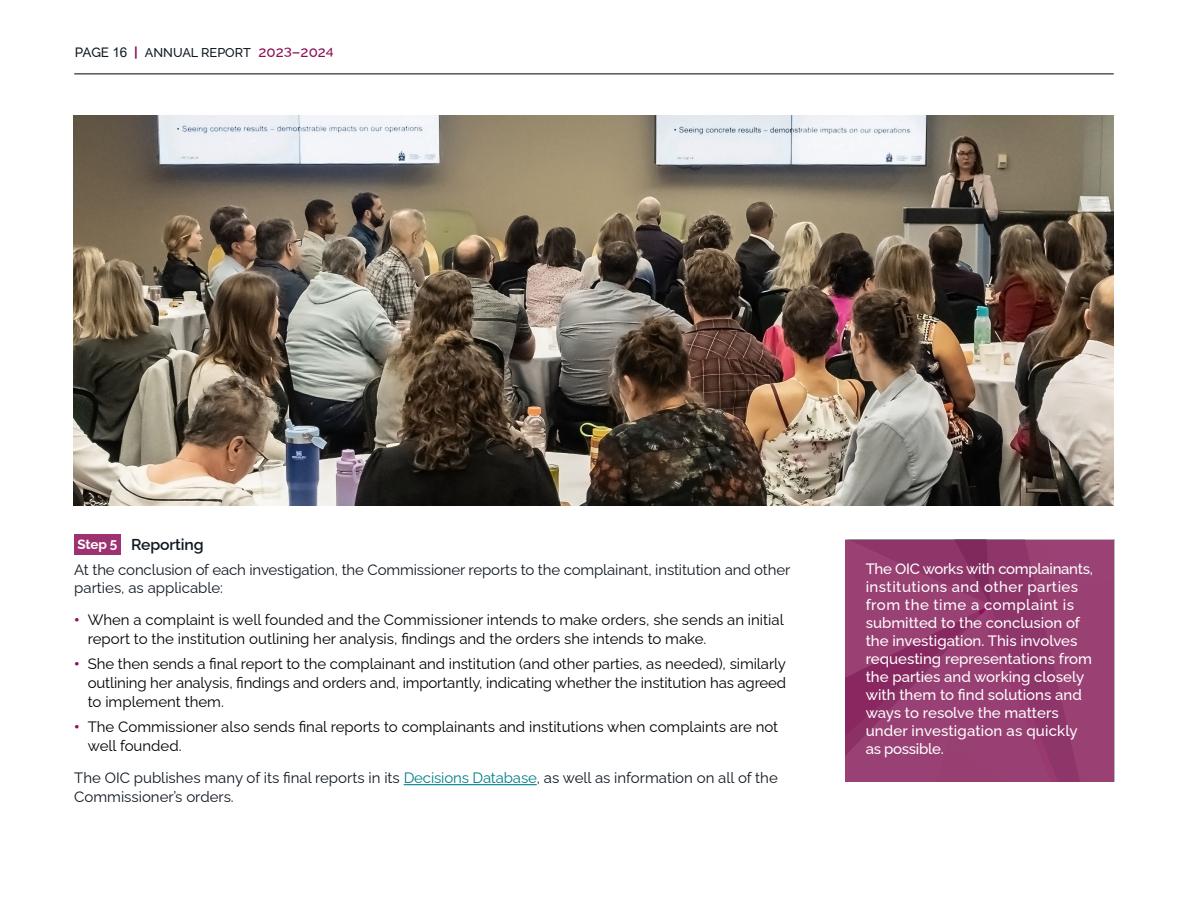
<style>
.page{position:relative;width:1188px;height:918px;background:#fff}
.page>*{position:absolute;margin:0;border:0;box-sizing:border-box;transform-origin:0 0}
.t1{font:600 15.75px "Raleway";letter-spacing:-.01em;color:#101820}
.t2{font:15px/18.8px "Raleway";color:#000}
.t3{font:500 15px/18px "Raleway";color:#fff}
.t4{font:15px/18.5px "Raleway";letter-spacing:-.01em;color:#101820}
.t5{font:700 13.5px "Raleway";color:#fff}
.t6{font:500 12.75px "Raleway";color:#101820}
.s1{font-size:13.5px}
.s2{font-family:"Arial";font-weight:400;font-size:13.5px}
.s3{font-weight:700;font-size:13.5px;color:#8d0e57}
.s4{font-size:15px;color:#8d0e57}
.s5{color:#8d0e57}
.s6{font-size:12.45px;color:#8d0e57}
.s7{font-weight:900;color:#8d0e57}
.s8{color:#00808a}
</style>
<div class="page">
<hr style="left:74px;top:74px;width:1040px;height:1px;background:#000">
<div style="left:74px;top:534px;width:47px;height:21px;background:#9e3270"></div>
<hr style="left:404px;top:784px;width:133px;height:1px;background:#00808a">
<img style="left:74px;top:115px;width:1040px;height:390px">
<svg style="left:845px;top:540px;width:269px;height:242px;background:#953c6f"></svg>
<p class="t6" style="left:75px;top:42px;width:261px"><span class="s1">PAGE</span> <span class="s2">16</span> <span class="s3">|</span> ANNUAL REPORT <span class="s4">202</span><span class="s5">3</span><span class="s4">–202</span><span class="s6">4</span></p>
<p class="t1" style="left:131px;top:532px;width:74px">Reporting</p>
<p class="t5" style="left:77px;top:534px;width:41px">Step 5</p>
<p class="t4" style="left:74px;top:558px;width:718px">At the conclusion of each investigation, the Commissioner reports to the complainant, institution and other parties, as applicable:</p>
<p class="t2" style="left:88px;top:609px;width:698px;text-indent:-14px"><span class="s7">•</span> When a complaint is well founded and the Commissioner intends to make orders, she sends an initial report to the institution outlining her analysis, findings and the orders she intends to make.</p>
<p class="t2" style="left:88px;top:653px;width:700px;text-align:justify;text-indent:-14px"><span class="s7">•</span> She then sends a final report to the complainant and institution (and other parties, as needed), similarly outlining her analysis, findings and orders and, importantly, indicating whether the institution has agreed to implement them.</p>
<p class="t2" style="left:88px;top:716px;width:692px;text-indent:-14px"><span class="s7">•</span> The Commissioner also sends final reports to complainants and institutions when complaints are not well founded.</p>
<p class="t4" style="left:74px;top:767px;width:705px">The OIC publishes many of its final reports in its <span class="s8">Decisions Database</span>, as well as information on all of the<br>Commissioner’s orders.</p>
<p class="t3" style="left:866px;top:558px;width:229px">The OIC works with complainants, institutions and other parties from the time a complaint is submitted to the conclusion of the investigation. This involves requesting representations from the parties and working closely with them to find solutions and ways to resolve the matters under investigation as quickly as possible.</p>
</div>
